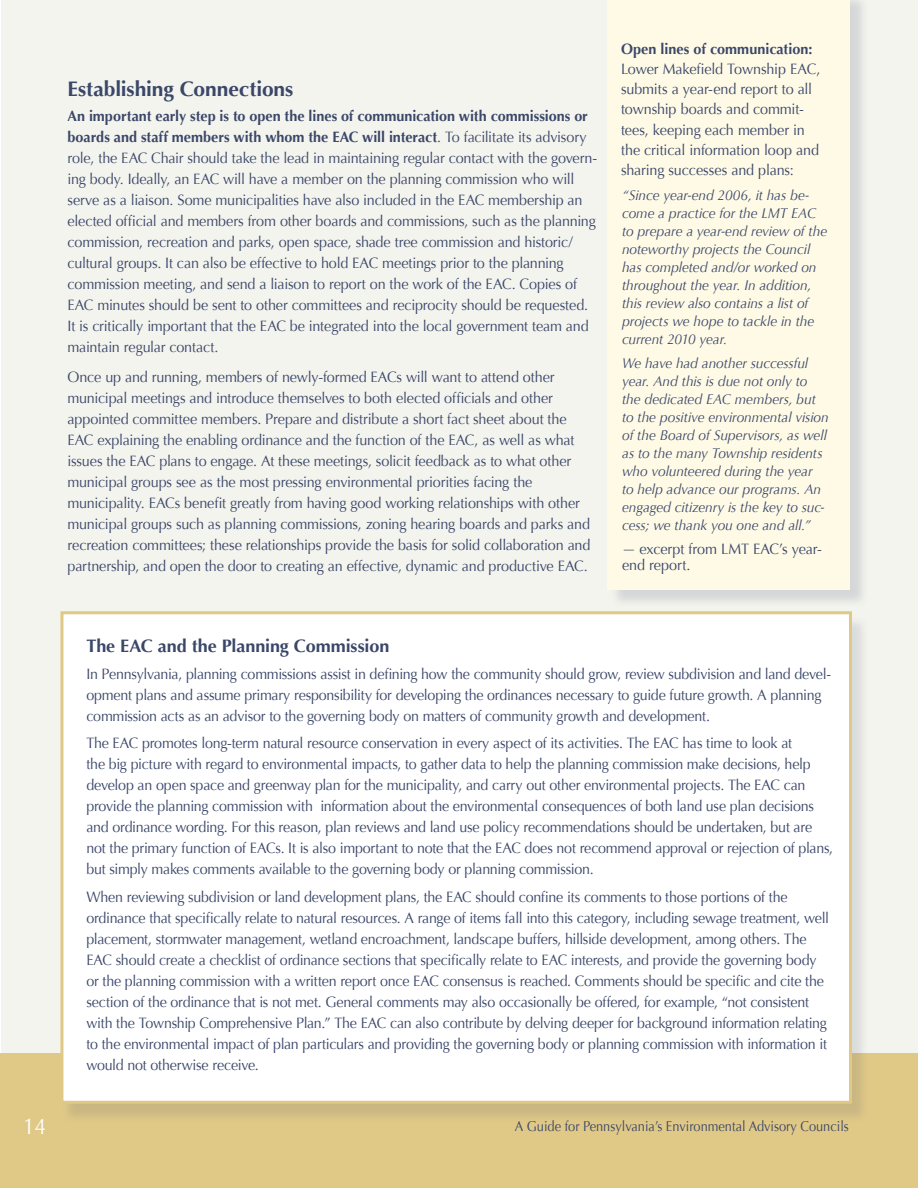
<style>
.page{position:relative;width:918px;height:1188px;background:#fff}
.page>*{position:absolute;margin:0;border:0;box-sizing:border-box;transform-origin:0 0}
.t1{font:22.5px "Optima";color:#fff;scale:.9 1}
.t2{font:700 21px "Optima";letter-spacing:-.005em;color:#3b4769}
.t3{font:700 18px "Optima";letter-spacing:-.005em;color:#3b4769}
.t4{font:15px/21px "Optima";letter-spacing:-.015em;color:#3b4769;scale:.95 1}
.t5{font:15px/21px "Optima";letter-spacing:-.015em;color:#3b4769;scale:.96 1}
.t6{font:700 15px "Optima";letter-spacing:.005em;color:#3b4769;scale:.96 1}
.t7{font:italic 14.25px/18px "Optima";letter-spacing:-.005em;color:#3b4769;scale:.96 1}
.t8{font:14.25px "Optima";color:#3b4769;scale:.9 1}
.s1{font-weight:700}
.s2{font-style:italic;font-size:14.25px}
</style>
<div class="page">
<hr style="left:916px;top:1053px;width:2px;height:135px;background:#e0c987">
<div style="left:1px;top:0;width:917px;height:1053px;background:#f4f4ee"></div>
<div style="left:610px;top:0;width:259px;height:609px;background:#3b4769;opacity:.17"></div>
<div style="left:608px;top:0;width:242px;height:590px;background:#fefae6"></div>
<div style="left:0;top:1053px;width:916px;height:135px;background:#e0c987"></div>
<div style="left:61px;top:615px;width:808px;height:508px;background:#3b4769;opacity:.14"></div>
<div style="left:60px;top:611px;width:792px;height:493px;background:#fff;border:3px solid #e0c987"></div>
<h2 class="t2" style="left:68px;top:77px;width:228px">Establishing Connections</h2>
<p class="t5" style="left:68px;top:105px;width:553px"><span class="s1">An important early step is to open the lines of communication with commissions or boards and staff members with whom the EAC will interact</span>. To facilitate its advisory role, the EAC Chair should take the lead in maintaining regular contact with the govern&shy;ing body. Ideally, an EAC will have a member on the planning commission who will serve as a liaison. Some municipalities have also included in the EAC membership an elected official and members from other boards and commissions, such as the planning commission, recreation and parks, open space, shade tree commission and historic/ cultural groups. It can also be effective to hold EAC meetings prior to the planning commission meeting, and send a liaison to report on the work of the EAC. Copies of EAC minutes should be sent to other committees and reciprocity should be requested.<br>It is critically important that the EAC be integrated into the local government team and maintain regular contact.</p>
<p class="t5" style="left:68px;top:366px;width:546px">Once up and running, members of newly-formed EACs will want to attend other municipal meetings and introduce themselves to both elected officials and other appointed committee members. Prepare and distribute a short fact sheet about the EAC explaining the enabling ordinance and the function of the EAC, as well as what issues the EAC plans to engage. At these meetings, solicit feedback as to what other municipal groups see as the most pressing environmental priorities facing the municipality. EACs benefit greatly from having good working relationships with other municipal groups such as planning commissions, zoning hearing boards and parks and recreation committees; these relationships provide the basis for solid collaboration and partnership, and open the door to creating an effective, dynamic and productive EAC.</p>
<p class="t6" style="left:621px;top:40px;width:201px">Open lines of communication:</p>
<p class="t5" style="left:621px;top:59px;width:209px;line-height:20.2px">Lower Makefield Township EAC, submits a year-end report to all township boards and commit&shy;tees, keeping each member in the critical information loop and sharing successes and plans:</p>
<p class="t7" style="left:622px;top:186px;width:215px">“Since year-end 2006, it has be&shy;come a practice for the LMT EAC to prepare a year-end review of the noteworthy projects the Council has completed and/or worked on throughout the year. In addition, this review also contains a list of projects we hope to tackle in the current 2010 year.</p>
<p class="t7" style="left:622px;top:354px;width:217px">We have had another successful year. And this is due not only to the dedicated EAC members, but to the positive environmental vision of the Board of Supervisors, as well as to the many Township residents who volunteered during the year<br>to help advance our programs. An engaged citizenry is the key to suc&shy;cess; we thank you one and all.”</p>
<p class="t5" style="left:622px;top:541px;width:210px;line-height:16.5px"><span class="s2">—</span> excerpt from LMT EAC’s year&shy;end report.</p>
<p class="t3" style="left:86px;top:635px;width:304px">The EAC and the Planning Commission</p>
<p class="t4" style="left:86px;top:663px;width:786px">In Pennsylvania, planning commissions assist in defining how the community should grow, review subdivision and land devel&shy;opment plans and assume primary responsibility for developing the ordinances necessary to guide future growth. A planning commission acts as an advisor to the governing body on matters of community growth and development.</p>
<p class="t4" style="left:86px;top:732px;width:788px">The EAC promotes long-term natural resource conservation in every aspect of its activities. The EAC has time to look at<br>the big picture with regard to environmental impacts, to gather data to help the planning commission make decisions, help develop an open space and greenway plan for the municipality, and carry out other environmental projects. The EAC can provide the planning commission with information about the environmental consequences of both land use plan decisions and ordinance wording. For this reason, plan reviews and land use policy recommendations should be undertaken, but are not the primary function of EACs. It is also important to note that the EAC does not recommend approval or rejection of plans, but simply makes comments available to the governing body or planning commission.</p>
<p class="t4" style="left:86px;top:886px;width:783px">When reviewing subdivision or land development plans, the EAC should confine its comments to those portions of the ordinance that specifically relate to natural resources. A range of items fall into this category, including sewage treatment, well placement, stormwater management, wetland encroachment, landscape buffers, hillside development, among others. The EAC should create a checklist of ordinance sections that specifically relate to EAC interests, and provide the governing body or the planning commission with a written report once EAC consensus is reached. Comments should be specific and cite the section of the ordinance that is not met. General comments may also occasionally be offered, for example, “not consistent with the Township Comprehensive Plan.” The EAC can also contribute by delving deeper for background information relating to the environmental impact of plan particulars and providing the governing body or planning commission with information it would not otherwise receive.</p>
<h1 class="t1" style="left:23px;top:1113px;width:27px">14</h1>
<p class="t8" style="left:515px;top:1118px;width:373px">A Guide for Pennsylvania’s Environmental Advisory Councils</p>
</div>
